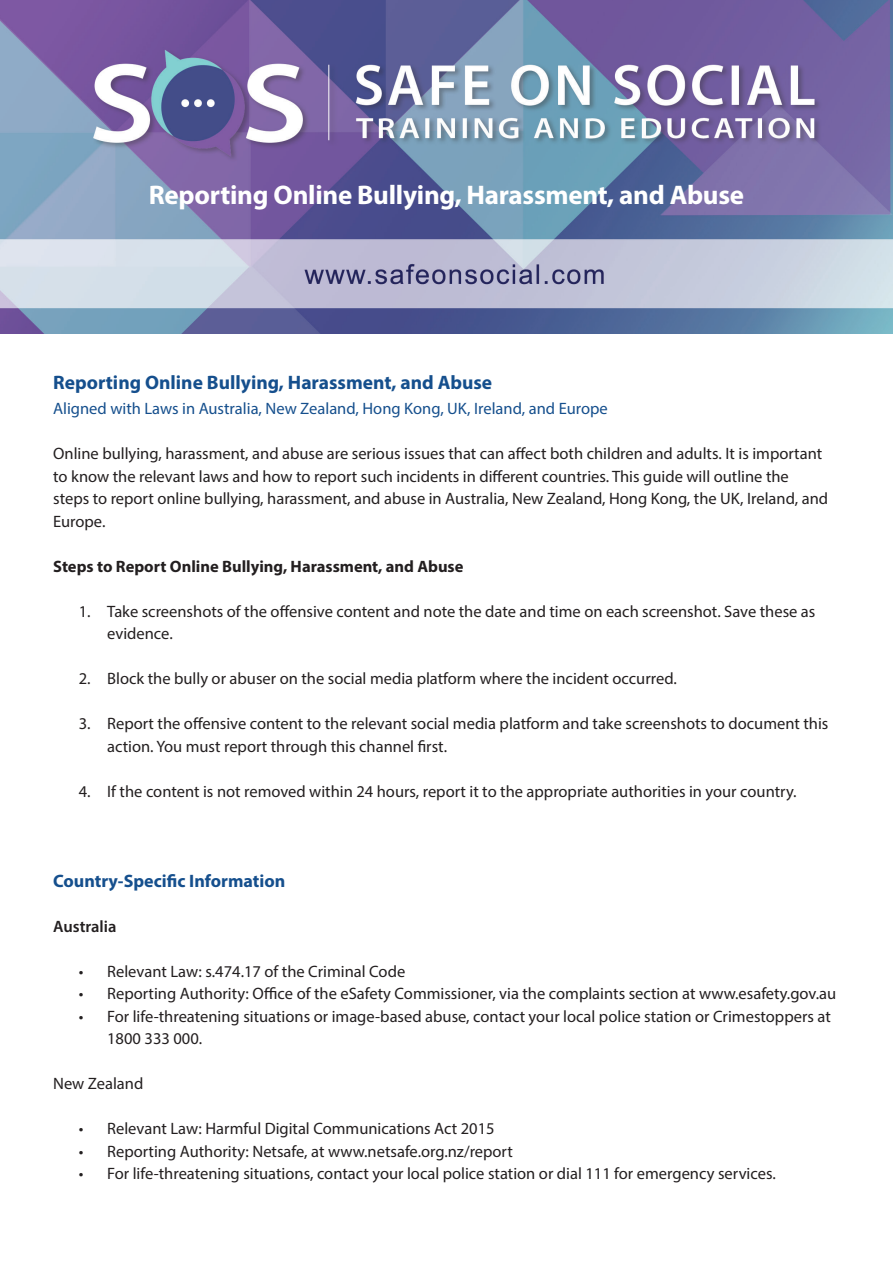
<style>
.page{position:relative;width:893px;height:1263px;background:#fff}
.page>*{position:absolute;margin:0;border:0;box-sizing:border-box;transform-origin:0 0}
.t1{font:700 27px "Myriad Pro";letter-spacing:-.01em;color:#fff}
.t2{font:700 19.5px "Myriad Pro";color:#154f8d}
.t3{font:700 18px "Myriad Pro";color:#154f8d}
.t4{font:16.5px/22.5px "Myriad Pro";color:#231f20}
.t5{font:16.5px "Myriad Pro";color:#154f8d}
.t6{font:700 16.5px "Myriad Pro";color:#231f20}
.t7{font:600 16.5px "Myriad Pro";color:#231f20}
</style>
<div class="page">
<img style="left:0;top:0;width:893px;height:334px">
<p class="t1" style="left:149px;top:177px;width:597px">Reporting Online Bullying, Harassment, and Abuse</p>
<p class="t2" style="left:53px;top:369px;width:440px">Reporting Online Bullying, Harassment, and Abuse</p>
<p class="t5" style="left:53px;top:398px;width:556px">Aligned with Laws in Australia, New Zealand, Hong Kong, UK, Ireland, and Europe</p>
<p class="t4" style="left:53px;top:442px;width:776px">Online bullying, harassment, and abuse are serious issues that can affect both children and adults. It is important to know the relevant laws and how to report such incidents in different countries. This guide will outline the steps to report online bullying, harassment, and abuse in Australia, New Zealand, Hong Kong, the UK, Ireland, and Europe.</p>
<p class="t6" style="left:53px;top:555px;width:412px">Steps to Report Online Bullying, Harassment, and Abuse</p>
<p class="t4" style="left:107px;top:600px;width:710px;text-indent:-28px">1. Take screenshots of the offensive content and note the date and time on each screenshot. Save these as evidence.</p>
<p class="t4" style="left:79px;top:667px;width:600px">2. Block the bully or abuser on the social media platform where the incident occurred.</p>
<p class="t4" style="left:107px;top:712px;width:723px;text-indent:-28px">3. Report the offensive content to the relevant social media platform and take screenshots to document this action. You must report through this channel first.</p>
<p class="t4" style="left:79px;top:780px;width:719px">4. If the content is not removed within 24 hours, report it to the appropriate authorities in your country.</p>
<p class="t3" style="left:53px;top:869px;width:234px">Country-Specific Information</p>
<p class="t7" style="left:53px;top:916px;width:65px">Australia</p>
<p class="t4" style="left:79px;top:960px;width:328px">• Relevant Law: s.474.17 of the Criminal Code</p>
<p class="t4" style="left:79px;top:982px;width:759px">• Reporting Authority: Office of the eSafety Commissioner, via the complaints section at www.esafety.gov.au</p>
<p class="t4" style="left:107px;top:1005px;width:725px;text-indent:-28px">• For life-threatening situations or image-based abuse, contact your local police station or Crimestoppers at<br>1800 333 000.</p>
<p class="t4" style="left:53px;top:1072px;width:92px">New Zealand</p>
<p class="t4" style="left:79px;top:1117px;width:417px">• Relevant Law: Harmful Digital Communications Act 2015</p>
<p class="t4" style="left:79px;top:1140px;width:436px">• Reporting Authority: Netsafe, at www.netsafe.org.nz/report</p>
<p class="t4" style="left:79px;top:1162px;width:699px">• For life-threatening situations, contact your local police station or dial 111 for emergency services.</p>
</div>
